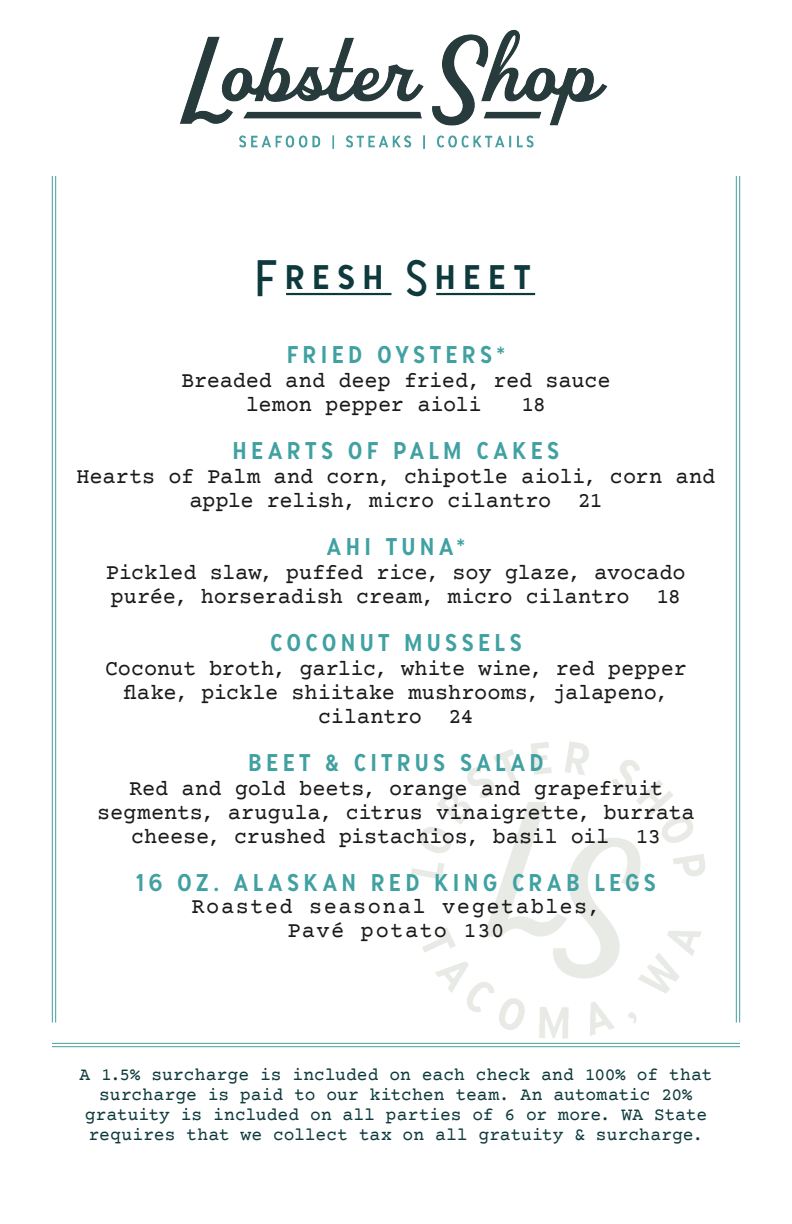
<style>
.page{position:relative;width:792px;height:1224px;background:#fff}
.page>*{position:absolute;margin:0;border:0;box-sizing:border-box;transform-origin:0 0}
.Title_Center{font:44px "Chapman Ave Fill";letter-spacing:.105em;color:#0e3a3d}
.Copy_Food{font:600 24px "Santa Ana";letter-spacing:.18em;color:#41a1a2}
.Copy_Food-2{font:22px/24px "Courier Prime";letter-spacing:-.005em;color:#1b1a1b;text-align:center}
.Copy_Food-3{font:22px "Courier Prime";letter-spacing:.07em;color:#1b1a1b}
.Copy_Food-4{font:22px "Courier Prime";letter-spacing:.06em;color:#1b1a1b}
.Merch{font:18px/20px "Courier Prime";color:#0e3a3d;text-align:center}
</style>
<div class="page">
<img style="left:378px;top:710px;width:361px;height:338px">
<hr style="left:55px;top:176px;width:1px;height:847px;background:#41a1a2">
<hr style="left:52px;top:176px;width:1px;height:847px;background:#41a1a2">
<hr style="left:52px;top:1046px;width:688px;height:1px;background:#41a1a2">
<hr style="left:52px;top:1043px;width:688px;height:1px;background:#41a1a2">
<hr style="left:739px;top:176px;width:1px;height:847px;background:#41a1a2">
<hr style="left:736px;top:176px;width:1px;height:847px;background:#41a1a2">
<img style="left:179px;top:29px;width:429px;height:120px">
<hr style="left:286px;top:293px;width:105px;height:2px;background:#0e3a3d">
<hr style="left:436px;top:293px;width:99px;height:2px;background:#0e3a3d">
<p class="Title_Center" style="left:257px;top:248px;width:280px">Fresh Sheet</p>
<p class="Copy_Food" style="left:287px;top:340px;width:220px">FRIED OYSTERS*</p>
<p class="Copy_Food-2" style="left:181px;top:369px;width:431px">Breaded and deep fried, red sauce</p>
<p class="Copy_Food-2" style="left:246px;top:393px;width:237px">lemon pepper aioli</p>
<p class="Copy_Food-2" style="left:521px;top:393px;width:26px">18</p>
<p class="Copy_Food" style="left:233px;top:436px;width:328px">HEARTS OF PALM CAKES</p>
<p class="Copy_Food-2" style="left:77px;top:465px;width:640px">Hearts of Palm and corn, chipotle aioli, corn and apple relish, micro cilantro 21</p>
<p class="Copy_Food" style="left:327px;top:532px;width:140px">AHI TUNA*</p>
<p class="Copy_Food-2" style="left:106px;top:561px;width:581px;text-align:left">Pickled slaw, puffed rice, soy glaze, avocado purée, horseradish cream, micro cilantro 18</p>
<p class="Copy_Food" style="left:270px;top:628px;width:253px">COCONUT MUSSELS</p>
<p class="Copy_Food-2" style="left:105px;top:657px;width:583px">Coconut broth, garlic, white wine, red pepper flake, pickle shiitake mushrooms, jalapeno, cilantro 24</p>
<p class="Copy_Food" style="left:248px;top:748px;width:297px">BEET &amp; CITRUS SALAD</p>
<p class="Copy_Food-2" style="left:97px;top:777px;width:599px">Red and gold beets, orange and grapefruit segments, arugula, citrus vinaigrette, burrata cheese, crushed pistachios, basil oil 13</p>
<p class="Copy_Food" style="left:136px;top:868px;width:522px">16 OZ. ALASKAN RED KING CRAB LEGS</p>
<p class="Copy_Food-3" style="left:192px;top:893px;width:410px">Roasted seasonal vegetables,</p>
<p class="Copy_Food-4" style="left:288px;top:917px;width:218px">Pavé potato 130</p>
<p class="Merch" style="left:80px;top:1066px;width:634px">A 1.5% surcharge is included on each check and 100% of that surcharge is paid to our kitchen team. An automatic 20% gratuity is included on all parties of 6 or more. WA State requires that we collect tax on all gratuity &amp; surcharge.</p>
</div>
